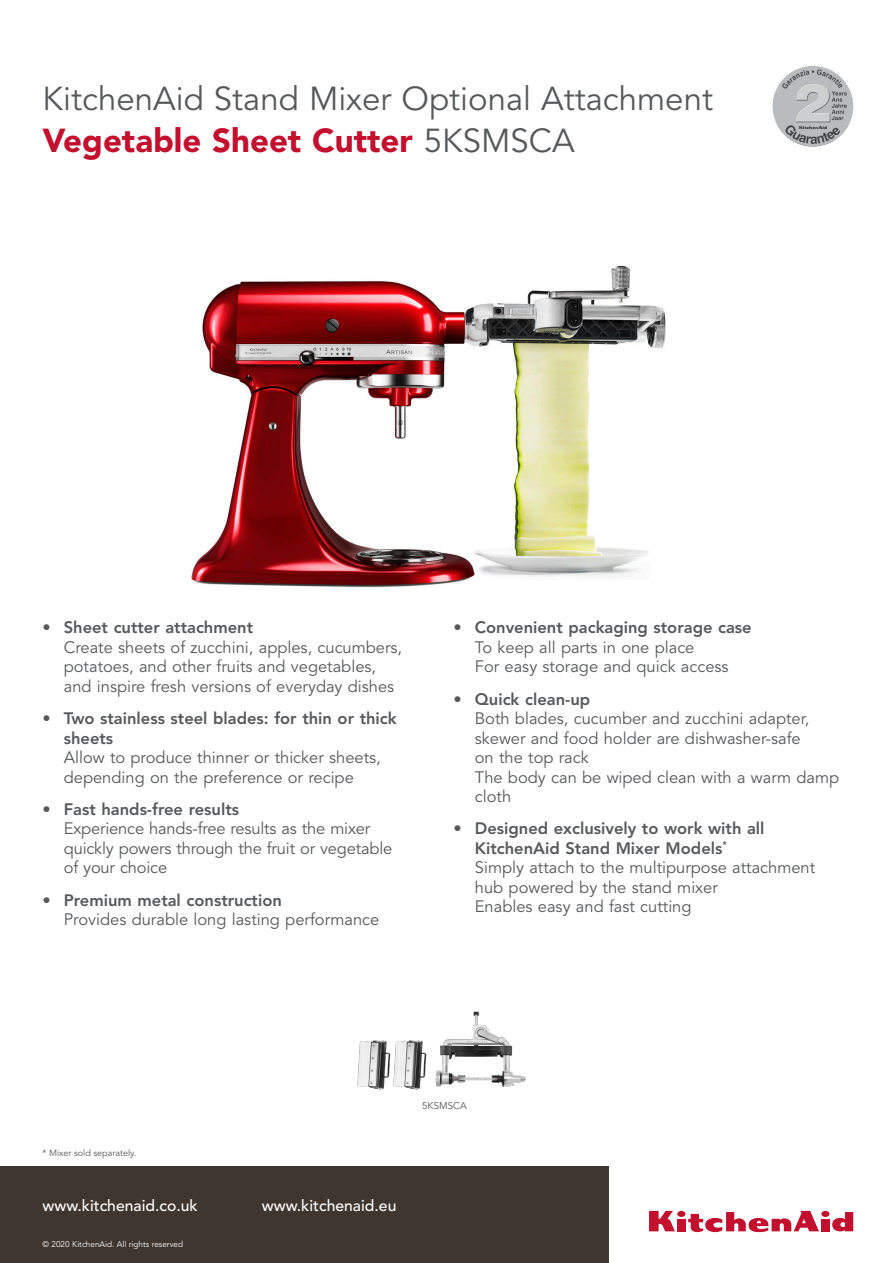
<style>
.page{position:relative;width:893px;height:1263px;background:#fff}
.page>*{position:absolute;margin:0;border:0;box-sizing:border-box;transform-origin:0 0}
.Titre_Produit_22{font:33px "Avenir LT Std";color:#57585a}
.Titre_Produit_22-2{font:900 33px "Avenir LT Std";color:#c3102f}
.TexteBenefit{font:16.5px/19.5px "Avenir LT Std";color:#57585a}
.Texte_Feature{font:800 16.5px/19.5px "Avenir LT Std";color:#57585a}
.WWW{font:500 15.75px "Avenir LT Std";color:#fff}
.t1{font:9.75px "Avenir LT Std";color:#57585a}
.Acces_2{font:9px "Avenir LT Std";color:#57585a}
.Année{font:8.25px "Avenir LT Std";color:#fff}
.s1{font-weight:400;color:#57585a}
</style>
<div class="page">
<img style="left:772px;top:66px;width:81px;height:81px;border-radius:40px">
<div style="left:0;top:1166px;width:609px;height:97px;background:#3f3630"></div>
<div style="left:677px;top:1219px;width:8px;height:12px;background:#c3102f"></div>
<div style="left:677px;top:1211px;width:8px;height:6px;background:#c3102f;border-radius:50%"></div>
<div style="left:821px;top:1219px;width:8px;height:12px;background:#c3102f"></div>
<div style="left:821px;top:1211px;width:8px;height:6px;background:#c3102f;border-radius:50%"></div>
<svg style="left:649px;top:1211px;width:26px;height:20px"></svg>
<svg style="left:688px;top:1211px;width:131px;height:21px"></svg>
<svg style="left:832px;top:1212px;width:21px;height:19px"></svg>
<img style="left:191px;top:265px;width:475px;height:322px">
<img style="left:357px;top:1011px;width:169px;height:79px">
<p class="Titre_Produit_22" style="left:43px;top:80px;width:672px">KitchenAid Stand Mixer Optional Attachment</p>
<p class="Titre_Produit_22-2" style="left:43px;top:121px;width:534px">Vegetable Sheet Cutter <span class="s1">5KSMSCA</span></p>
<p class="Texte_Feature" style="left:43px;top:618px;width:212px">• Sheet cutter attachment</p>
<p class="TexteBenefit" style="left:64px;top:638px;width:340px">Create sheets of zucchini, apples, cucumbers, potatoes, and other fruits and vegetables, and inspire fresh versions of everyday dishes</p>
<p class="Texte_Feature" style="left:64px;top:709px;width:334px;text-indent:-21px">• Two stainless steel blades: for thin or thick sheets</p>
<p class="TexteBenefit" style="left:64px;top:748px;width:318px">Allow to produce thinner or thicker sheets, depending on the preference or recipe</p>
<p class="Texte_Feature" style="left:43px;top:799px;width:198px">• Fast hands-free results</p>
<p class="TexteBenefit" style="left:64px;top:819px;width:330px">Experience hands-free results as the mixer quickly powers through the fruit or vegetable of your choice</p>
<p class="Texte_Feature" style="left:43px;top:890px;width:241px">• Premium metal construction</p>
<p class="TexteBenefit" style="left:64px;top:910px;width:317px">Provides durable long lasting performance</p>
<p class="Texte_Feature" style="left:454px;top:618px;width:300px">• Convenient packaging storage case</p>
<p class="TexteBenefit" style="left:475px;top:638px;width:221px">To keep all parts in one place</p>
<p class="TexteBenefit" style="left:475px;top:657px;width:255px">For easy storage and quick access</p>
<p class="Texte_Feature" style="left:454px;top:689px;width:138px">• Quick clean-up</p>
<p class="TexteBenefit" style="left:475px;top:709px;width:336px">Both blades, cucumber and zucchini adapter, skewer and food holder are dishwasher-safe on the top rack</p>
<p class="TexteBenefit" style="left:475px;top:768px;width:366px">The body can be wiped clean with a warm damp cloth</p>
<p class="Texte_Feature" style="left:475px;top:819px;width:291px;text-indent:-21px">• Designed exclusively to work with all<br>KitchenAid Stand Mixer Models<sup>*</sup></p>
<p class="TexteBenefit" style="left:475px;top:858px;width:342px">Simply attach to the multipurpose attachment hub powered by the stand mixer</p>
<p class="TexteBenefit" style="left:475px;top:897px;width:218px">Enables easy and fast cutting</p>
<p class="Acces_2" style="left:43px;top:1147px;width:95px">* Mixer sold separately.</p>
<p class="WWW" style="left:43px;top:1196px;width:157px">www.kitchenaid.co.uk</p>
<p class="WWW" style="left:262px;top:1196px;width:136px">www.kitchenaid.eu</p>
<p class="Année" style="left:43px;top:1239px;width:142px">© 2020 KitchenAid. All rights reserved</p>
<p class="t1" style="left:422px;top:1100px;width:46px">5KSMSCA</p>
</div>
